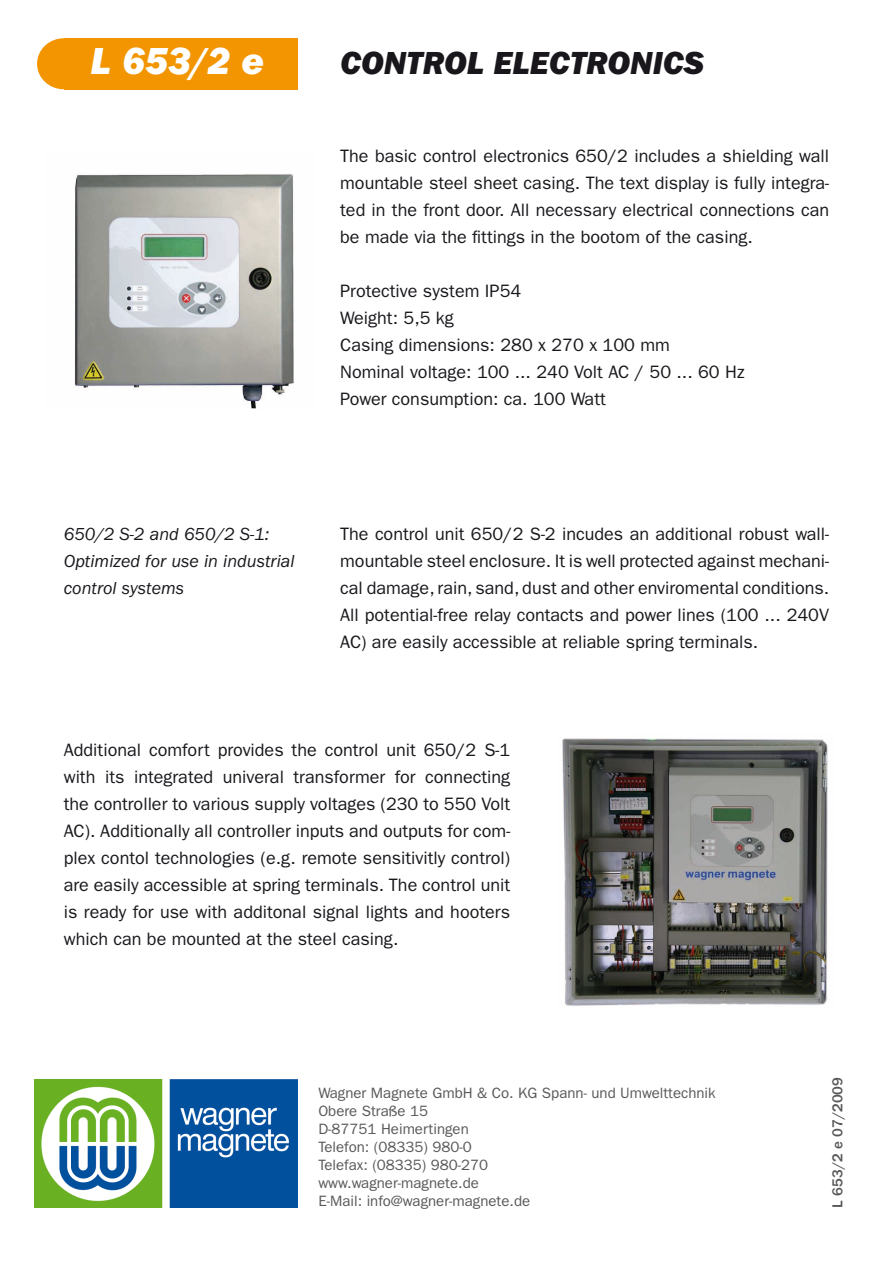
<style>
.page{position:relative;width:893px;height:1263px;background:#fff}
.page>*{position:absolute;margin:0;border:0;box-sizing:border-box;transform-origin:0 0}
.t1{font:39px "ITC Franklin Gothic Std Hvy It";color:#fff}
.t2{font:33px "ITC Franklin Gothic Std Hvy It";color:#1a171c}
.t3{font:18px/27px "ITC Franklin Gothic Std";color:#1a171c;text-align:justify}
.t4{font:italic 18px/27px "ITC Franklin Gothic Std";color:#1a171c}
.t5{font:15px/18px "ITC Franklin Gothic Std";color:#58585a}
.t6{font:500 15px "ITC Franklin Gothic Std";color:#58585a}
</style>
<div class="page">
<img style="left:75px;top:173px;width:219px;height:235px">
<div style="left:64px;top:38px;width:234px;height:51px;background:#f29500"></div>
<div style="left:37px;top:38px;width:54px;height:51px;background:#f29500;border-radius:50%"></div>
<img style="left:562px;top:738px;width:266px;height:268px">
<img style="left:34px;top:1079px;width:264px;height:128px">
<h1 class="t1" style="left:90px;top:38px;width:176px">L 653/2 e</h1>
<h2 class="t2" style="left:340px;top:43px;width:365px">CONTROL ELECTRONICS</h2>
<p class="t3" style="left:340px;top:143px;width:490px">The basic control electronics 650/2 includes a shielding wall mountable steel sheet casing. The text display is fully integra&shy;ted in the front door. All necessary electrical connections can be made via the fittings in the bootom of the casing.</p>
<p class="t3" style="left:340px;top:278px;width:406px;text-align:left">Protective system IP54<br>Weight: 5,5 kg<br>Casing dimensions: 280 x 270 x 100 mm<br>Nominal voltage: 100 ... 240 Volt AC / 50 ... 60 Hz<br>Power consumption: ca. 100 Watt</p>
<p class="t4" style="left:64px;top:521px;width:232px">650/2 S-2 and 650/2 S-1:<br>Optimized for use in industrial control systems</p>
<p class="t3" style="left:340px;top:521px;width:491px">The control unit 650/2 S-2 incudes an additional robust wall&shy;mountable steel enclosure. It is well protected against mechani&shy;cal damage, rain, sand, dust and other enviromental conditions.<br>All potential-free relay contacts and power lines (100 ... 240V AC) are easily accessible at reliable spring terminals.</p>
<p class="t3" style="left:64px;top:737px;width:448px">Additional comfort provides the control unit 650/2 S-1 with its integrated univeral transformer for connecting the controller to various supply voltages (230 to 550 Volt AC). Additionally all controller inputs and outputs for com&shy;plex contol technologies (e.g. remote sensitivitly control) are easily accessible at spring terminals. The control unit is ready for use with additonal signal lights and hooters which can be mounted at the steel casing.</p>
<p class="t5" style="left:318px;top:1084px;width:399px">Wagner Magnete GmbH &amp; Co. KG Spann- und Umwelttechnik<br>Obere Straße 15<br>D-87751 Heimertingen<br>Telefon: (08335) 980-0<br>Telefax: (08335) 980-270<br>www.wagner-magnete.de<br>E-Mail: info@wagner-magnete.de</p>
<p class="t6" style="left:829px;top:1208px;width:132px;rotate:-90deg">L 653/2 e 07/2009</p>
</div>
